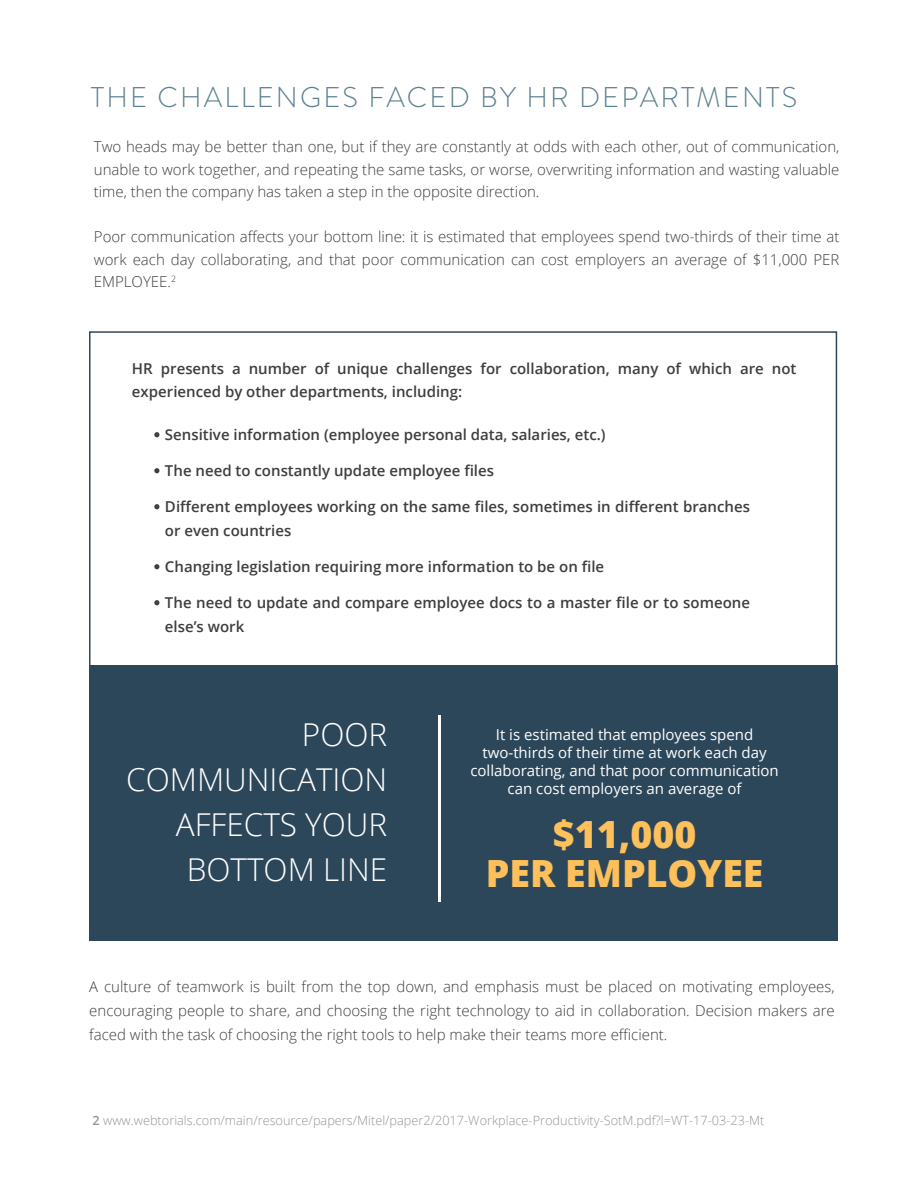
<style>
.page{position:relative;width:918px;height:1188px;background:#fff}
.page>*{position:absolute;margin:0;border:0;box-sizing:border-box;transform-origin:0 0}
.t1{font:800 37.5px/39px "Open Sans";color:#fdc05a;text-align:center}
.t2{font:300 31.5px/45px "Open Sans";color:#fff;text-align:right}
.t3{font:300 28.5px "Brandon Grotesque";letter-spacing:.075em;color:#5d8190}
.t4{font:300 15px/22.5px "Open Sans";color:#3e3e3f;text-align:justify}
.t5{font:600 15px/24px "Open Sans";color:#3e3e3f}
.t6{font:15px/18px "Open Sans";color:#fff;text-align:center}
.t7{font:300 12.75px "Open Sans";color:#939598}
.s1{font-weight:600}
</style>
<div class="page">
<svg style="left:154px;top:432px;width:5px;height:5px"></svg>
<svg style="left:154px;top:468px;width:5px;height:5px"></svg>
<svg style="left:154px;top:504px;width:5px;height:5px"></svg>
<svg style="left:154px;top:564px;width:5px;height:5px"></svg>
<svg style="left:154px;top:600px;width:5px;height:5px"></svg>
<div style="left:89px;top:666px;width:748px;height:275px;background:#2d475a"></div>
<hr style="left:438px;top:715px;width:2px;height:186px;background:#fff">
<h3 class="t3" style="left:91px;top:78px;width:708px">THE CHALLENGES FACED BY HR DEPARTMENTS</h3>
<p class="t4" style="left:94px;top:135px;width:747px">Two heads may be better than one, but if they are constantly at odds with each other, out of communication, unable to work together, and repeating the same tasks, or worse, overwriting information and wasting valuable time, then the company has taken a step in the opposite direction.</p>
<p class="t4" style="left:94px;top:225px;width:747px">Poor communication affects your bottom line: it is estimated that employees spend two-thirds of their time at work each day collaborating, and that poor communication can cost employers an average of $11,000 PER EMPLOYEE.<sup>2</sup></p>
<p class="t5" style="left:132px;top:357px;width:666px;line-height:22.5px">HR presents a number of unique challenges for collaboration, many of which are not experienced by other departments, including:</p>
<p class="t5" style="left:165px;top:422px;width:442px">Sensitive information (employee personal data, salaries, etc.)</p>
<p class="t5" style="left:165px;top:458px;width:331px">The need to constantly update employee files</p>
<p class="t5" style="left:165px;top:494px;width:587px">Different employees working on the same files, sometimes in different branches or even countries</p>
<p class="t5" style="left:165px;top:554px;width:441px">Changing legislation requiring more information to be on file</p>
<p class="t5" style="left:165px;top:590px;width:587px">The need to update and compare employee docs to a master file or to someone else’s work</p>
<h2 class="t2" style="left:126px;top:711px;width:263px">POOR<br>COMMUNICATION<br>AFFECTS YOUR<br>BOTTOM LINE</h2>
<p class="t6" style="left:470px;top:725px;width:310px">It is estimated that employees spend two-thirds of their time at work each day collaborating, and that poor communication can cost employers an average of</p>
<h1 class="t1" style="left:486px;top:813px;width:279px">$11,000<br>PER EMPLOYEE</h1>
<p class="t4" style="left:89px;top:974px;width:747px;line-height:24px">A culture of teamwork is built from the top down, and emphasis must be placed on motivating employees, encouraging people to share, and choosing the right technology to aid in collaboration. Decision makers are faced with the task of choosing the right tools to help make their teams more efficient.</p>
<p class="t7" style="left:93px;top:1112px;width:673px"><span class="s1">2</span> www.webtorials.com/main/resource/papers/Mitel/paper2/2017-Workplace-Productivity-SotM.pdf?l=WT-17-03-23-Mt</p>
</div>
